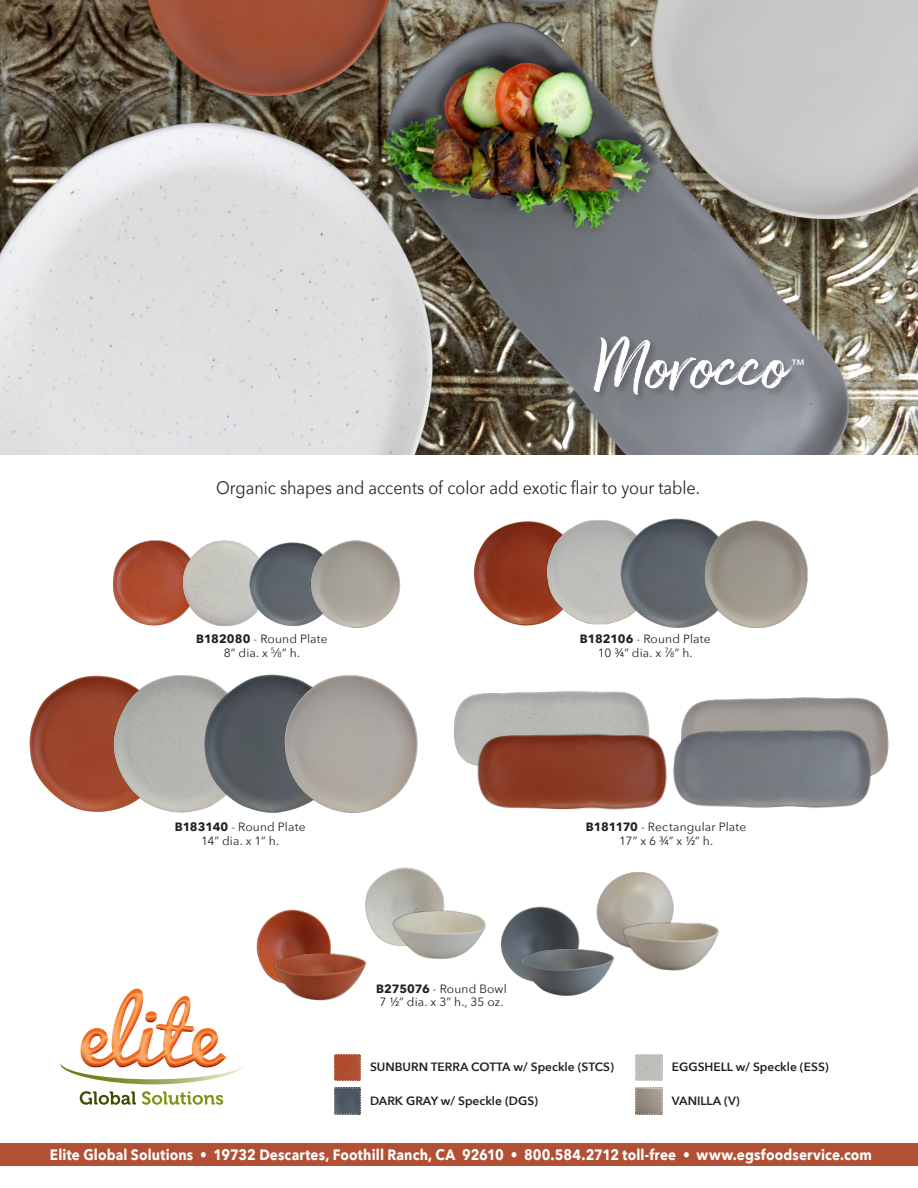
<style>
.page{position:relative;width:918px;height:1188px;background:#fff}
.page>*{position:absolute;margin:0;border:0;box-sizing:border-box;transform-origin:0 0}
.t1{font:72px "Amithen";color:#fff}
.t2{font:18px "Avenir Next";color:#231f20;scale:.9 1}
.t3{font:700 15px "Avenir Next";letter-spacing:.01em;color:#fff;scale:.9 1}
.t4{font:500 13.5px "Avenir";color:#fff}
.t5{font:12px/13.5px "Avenir Next";letter-spacing:.01em;color:#231f20;text-align:center}
.t6{font:600 12px "Avenir Next";color:#231f20}
.s1{font-weight:700}
.s2{font-size:7.5px}
</style>
<div class="page">
<img style="left:0;top:0;width:918px;height:454px">
<div style="left:0;top:1143px;width:918px;height:23px;background:#b25035"></div>
<img style="left:80px;top:988px;width:146px;height:75px">
<svg style="left:80px;top:1091px;width:56px;height:14px"></svg>
<svg style="left:142px;top:1091px;width:81px;height:14px"></svg>
<svg style="left:61px;top:1063px;width:184px;height:21px"></svg>
<div style="left:592px;top:335px;width:209px;height:69px;background:#231f20;opacity:.3"></div>
<svg style="left:334px;top:1054px;width:27px;height:27px"></svg>
<svg style="left:635px;top:1054px;width:28px;height:27px"></svg>
<svg style="left:635px;top:1088px;width:28px;height:27px"></svg>
<svg style="left:334px;top:1088px;width:27px;height:27px"></svg>
<img style="left:113px;top:540px;width:65px;height:86px">
<img style="left:178px;top:540px;width:130px;height:86px">
<img style="left:308px;top:540px;width:93px;height:88px">
<img style="left:473px;top:521px;width:54px;height:105px">
<img style="left:527px;top:519px;width:76px;height:107px">
<img style="left:603px;top:518px;width:91px;height:110px">
<img style="left:694px;top:520px;width:114px;height:108px">
<img style="left:29px;top:676px;width:61px;height:136px">
<img style="left:90px;top:675px;width:91px;height:138px">
<img style="left:181px;top:674px;width:97px;height:139px">
<img style="left:278px;top:675px;width:140px;height:138px">
<img style="left:682px;top:697px;width:207px;height:53px">
<img style="left:681px;top:724px;width:207px;height:84px">
<img style="left:453px;top:691px;width:196px;height:73px">
<img style="left:471px;top:724px;width:210px;height:86px">
<img style="left:221px;top:909px;width:102px;height:91px">
<img style="left:269px;top:925px;width:65px;height:76px">
<img style="left:326px;top:867px;width:101px;height:95px">
<img style="left:334px;top:874px;width:128px;height:125px">
<img style="left:462px;top:906px;width:107px;height:49px">
<img style="left:487px;top:918px;width:114px;height:78px">
<img style="left:577px;top:872px;width:97px;height:100px">
<img style="left:601px;top:905px;width:118px;height:75px">
<h1 class="t1" style="left:594px;top:322px;width:194px">Morocco</h1>
<p class="t4" style="left:791px;top:352px;width:15px">™</p>
<h2 class="t2" style="left:216px;top:473px;width:539px">Organic shapes and accents of color add exotic flair to your table.</h2>
<p class="t5" style="left:196px;top:632px;width:133px"><span class="s1">B182080</span> - Round Plate<br>8” dia. x <sup>5</sup>/<span class="s2">8</span>” h.</p>
<p class="t5" style="left:580px;top:632px;width:132px"><span class="s1">B182106</span> - Round Plate<br>10 3/4” dia. x <sup>7</sup>/<span class="s2">8</span>” h.</p>
<p class="t5" style="left:175px;top:820px;width:132px"><span class="s1">B183140</span> - Round Plate<br>14” dia. x 1” h.</p>
<p class="t5" style="left:586px;top:820px;width:162px"><span class="s1">B181170</span> - Rectangular Plate<br>17” x 6 3/4” x 1/2” h.</p>
<p class="t5" style="left:376px;top:982px;width:132px;text-align:left"><span class="s1">B275076</span> - Round Bowl<br>7 1/2” dia. x 3” h., 35 oz.</p>
<p class="t6" style="left:370px;top:1057px;width:245px">SUNBURN TERRA COTTA w/ Speckle (STCS)</p>
<p class="t6" style="left:672px;top:1057px;width:159px">EGGSHELL w/ Speckle (ESS)</p>
<p class="t6" style="left:370px;top:1090px;width:170px">DARK GRAY w/ Speckle (DGS)</p>
<p class="t6" style="left:672px;top:1090px;width:69px">VANILLA (V)</p>
<p class="t3" style="left:50px;top:1142px;width:915px">Elite Global Solutions • 19732 Descartes, Foothill Ranch, CA 92610 • 800.584.2712 toll-free • www.egsfoodservice.com</p>
</div>
